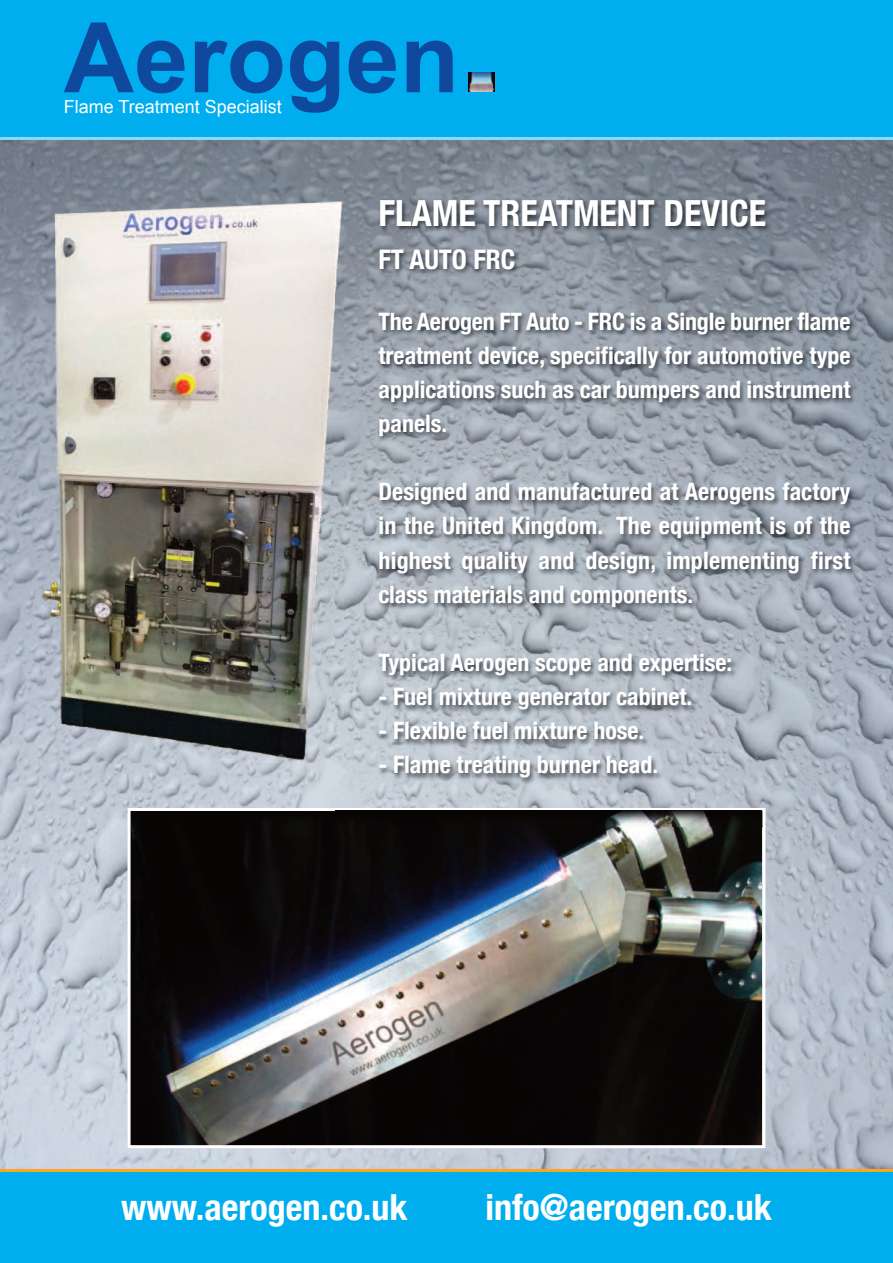
<style>
.page{position:relative;width:893px;height:1263px;background:#fff}
.page>*{position:absolute;margin:0;border:0;box-sizing:border-box;transform-origin:0 0}
.t1{font:700 97.5px "Arial";color:#0f499d}
.t2{font:700 condensed 36px "Helvetica Neue";color:#fff}
.t3{font:700 condensed 27px "Helvetica Neue";color:#fff}
.t4{font:700 condensed 24px/34.2px "Helvetica Neue";color:#fff;text-align:justify}
.t5{font:18px "Arial";color:#fff}
</style>
<div class="page">
<img style="left:0;top:140px;width:893px;height:1029px">
<img style="left:132px;top:812px;width:629px;height:332px">
<div style="left:128px;top:808px;width:637px;height:340px;border:3px solid #fff"></div>
<div style="left:0;top:0;width:893px;height:138px;background:#00aeef"></div>
<img style="left:43px;top:191px;width:292px;height:571px">
<img style="left:335px;top:186px;width:558px;height:640px">
<img style="left:335px;top:808px;width:430px;height:18px">
<img style="left:335px;top:811px;width:426px;height:15px">
<hr style="left:0;top:137px;width:893px;height:3px;background:#8dd7f7">
<hr style="left:0;top:1169px;width:893px;height:3px;background:#f9a71b">
<div style="left:0;top:1172px;width:893px;height:91px;background:#00aeef"></div>
<img style="left:469px;top:72px;width:25px;height:19px">
<h1 class="t1" style="left:64px;top:4px;width:397px">Aerogen</h1>
<p class="t5" style="left:64px;top:97px;width:220px">Flame Treatment Specialist</p>
<h2 class="t2" style="left:378px;top:191px;width:389px">Flame treatment device</h2>
<p class="t3" style="left:378px;top:243px;width:138px">Ft auto Frc</p>
<p class="t4" style="left:378px;top:304px;width:473px">the aerogen Ft auto - Frc is a Single burner flame treatment device, specifically for automotive type applications such as car bumpers and instrument panels.</p>
<p class="t4" style="left:378px;top:474px;width:473px">designed and manufactured at aerogens factory in the united Kingdom. the equipment is of the highest quality and design, implementing first class materials and components.</p>
<p class="t4" style="left:378px;top:645px;width:355px">typical aerogen scope and expertise:</p>
<p class="t4" style="left:378px;top:679px;width:315px">- Fuel mixture generator cabinet.</p>
<p class="t4" style="left:378px;top:713px;width:267px">- Flexible fuel mixture hose.</p>
<p class="t4" style="left:378px;top:747px;width:281px">- Flame treating burner head.</p>
<h2 class="t2" style="left:121px;top:1185px;width:288px">www.aerogen.co.uk</h2>
<h2 class="t2" style="left:485px;top:1185px;width:288px">info@aerogen.co.uk</h2>
</div>
